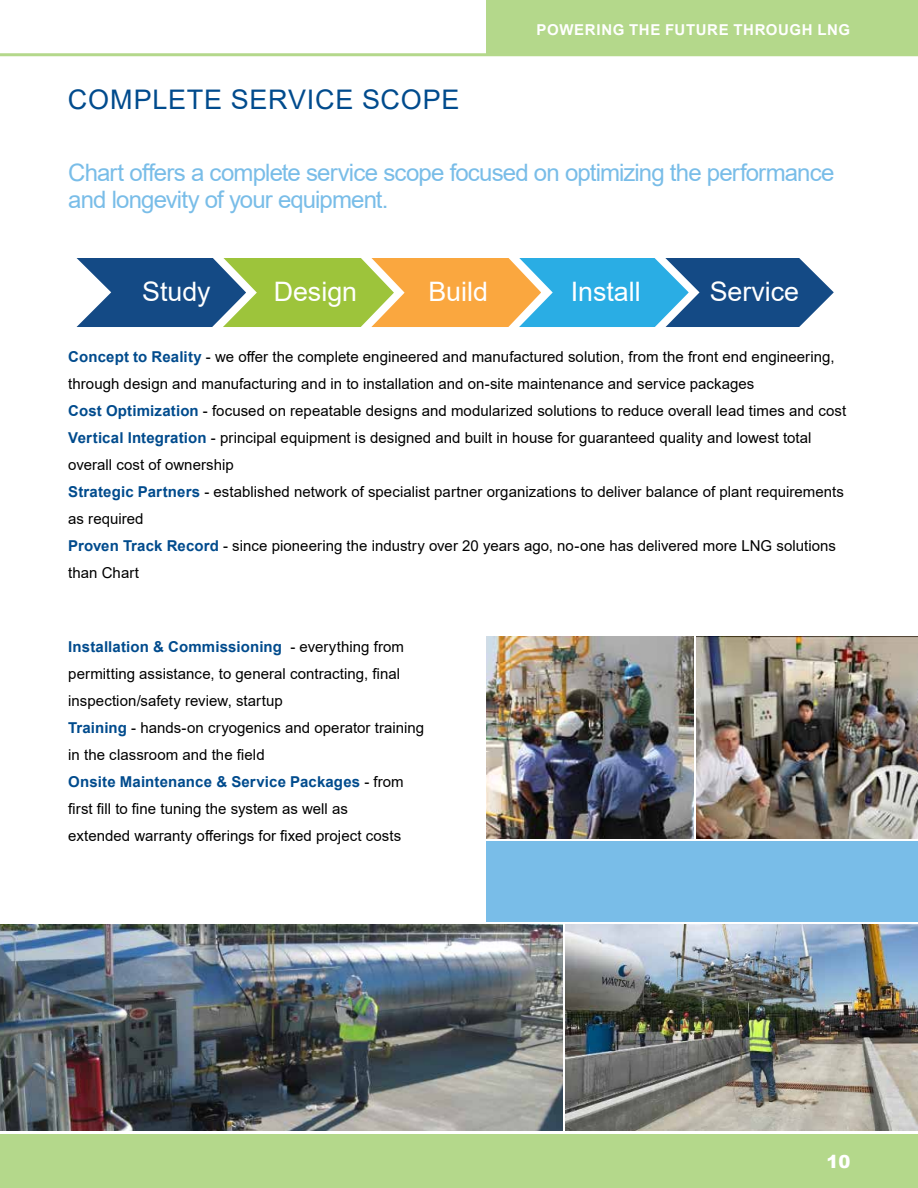
<style>
.page{position:relative;width:918px;height:1188px;background:#fff}
.page>*{position:absolute;margin:0;border:0;box-sizing:border-box;transform-origin:0 0}
.t1{font:27px "Arial";letter-spacing:.03em;color:#004b8d}
.t2{font:26.85px "Arial";color:#fff}
.t3{font:24px/27px "Arial";letter-spacing:-.035em;color:#79bde8}
.t4{font:900 18px "Arial";color:#fff}
.t5{font:15px/27px "Arial";letter-spacing:.005em;color:#000}
.t6{font:700 15px "Arial";letter-spacing:.04em;color:#fff}
.s1{font-weight:700;color:#004b8d}
</style>
<div class="page">
<div style="left:0;top:1134px;width:918px;height:54px;background:#b4d88b"></div>
<hr style="left:0;top:53px;width:918px;height:3px;background:#b4d88b">
<div style="left:486px;top:0;width:432px;height:55px;background:#b4d88b"></div>
<svg style="left:76px;top:258px;width:758px;height:69px;background:#729588"></svg>
<img style="left:696px;top:637px;width:222px;height:201px">
<img style="left:0;top:925px;width:563px;height:206px">
<img style="left:566px;top:925px;width:352px;height:206px">
<img style="left:486px;top:637px;width:207px;height:201px">
<div style="left:486px;top:841px;width:432px;height:81px;background:#79bde8"></div>
<h1 class="t1" style="left:68px;top:80px;width:393px">COMPLETE SERVICE SCOPE</h1>
<p class="t6" style="left:537px;top:19px;width:315px">POWERING THE FUTURE THROUGH LNG</p>
<h3 class="t3" style="left:68px;top:158px;width:768px">Chart offers a complete service scope focused on optimizing the performance and longevity of your equipment.</h3>
<h2 class="t2" style="left:142px;top:273px;width:70px">Study</h2>
<h2 class="t2" style="left:274px;top:273px;width:85px">Design</h2>
<h2 class="t2" style="left:428px;top:273px;width:61px">Build</h2>
<h2 class="t2" style="left:571px;top:273px;width:72px">Install</h2>
<h2 class="t2" style="left:710px;top:273px;width:91px">Service</h2>
<p class="t5" style="left:68px;top:343px;width:779px"><span class="s1">Concept to Reality</span> - we offer the complete engineered and manufactured solution, from the front end engineering, through design and manufacturing and in to installation and on-site maintenance and service packages<br><span class="s1">Cost Optimization</span> - focused on repeatable designs and modularized solutions to reduce overall lead times and cost <span class="s1">Vertical Integration</span> - principal equipment is designed and built in house for guaranteed quality and lowest total overall cost of ownership<br><span class="s1">Strategic Partners</span> - established network of specialist partner organizations to deliver balance of plant requirements as required<br><span class="s1">Proven Track Record</span> - since pioneering the industry over 20 years ago, no-one has delivered more LNG solutions than Chart</p>
<p class="t5" style="left:68px;top:633px;width:357px"><span class="s1">Installation &amp; Commissioning</span> - everything from permitting assistance, to general contracting, final inspection/safety review, startup<br><span class="s1">Training</span> - hands-on cryogenics and operator training in the classroom and the field<br><span class="s1">Onsite Maintenance &amp; Service Packages</span> - from first fill to fine tuning the system as well as<br>extended warranty offerings for fixed project costs</p>
<p class="t4" style="left:826px;top:1148px;width:26px">10</p>
</div>
